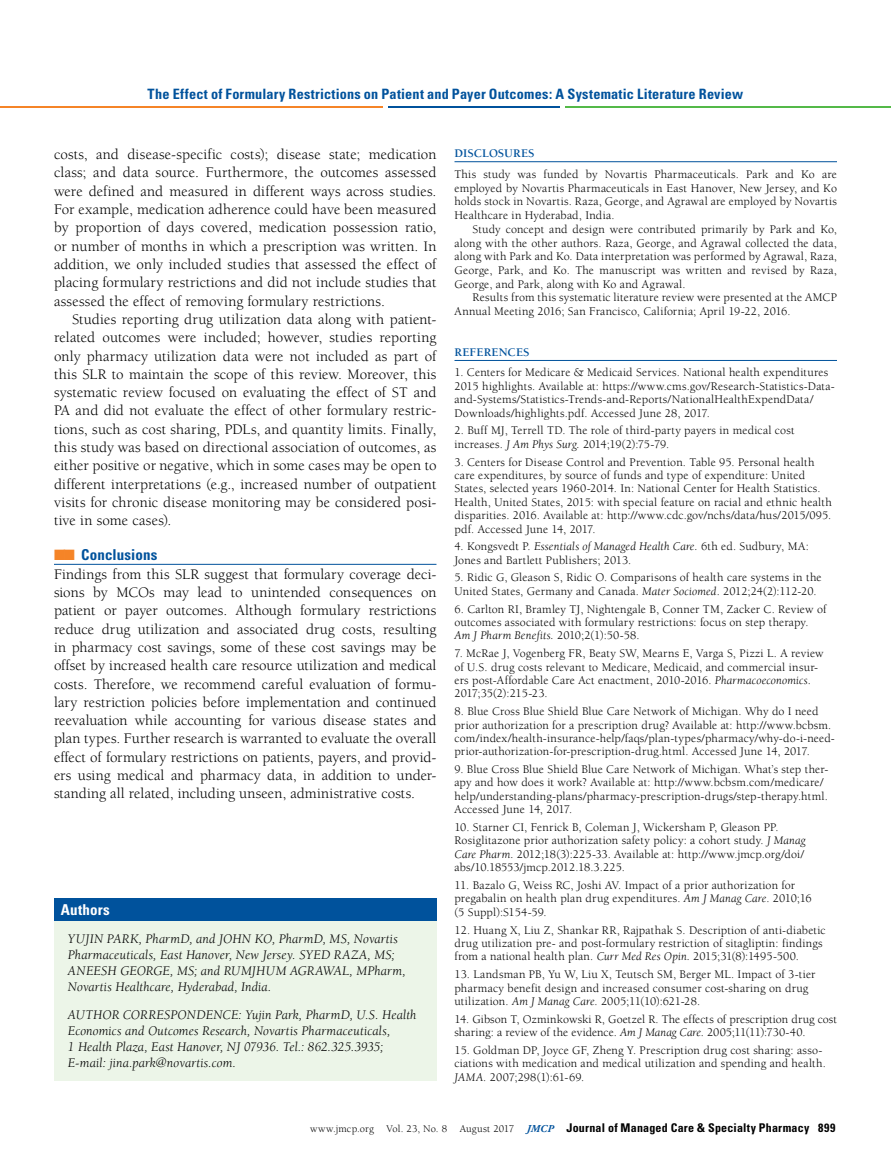
<style>
.page{position:relative;width:891px;height:1175px;background:#fff}
.page>*{position:absolute;margin:0;border:0;box-sizing:border-box;transform-origin:0 0}
.t1{font:15px/18.3px "Berkeley Pro";letter-spacing:.005em;color:#000;text-align:justify}
.t2{font:700 condensed 15px "Univers";letter-spacing:.01em;color:#00529c}
.t3{font:700 condensed 15px "Univers";letter-spacing:.02em;color:#fff}
.t4{font:700 condensed 14.25px "Univers";letter-spacing:.015em;color:#00529c}
.t5{font:italic 13.5px/15.8px "Berkeley Pro";letter-spacing:.01em;color:#000}
.t6{font:12px/13.4px "Berkeley Pro";letter-spacing:.015em;color:#000}
.t7{font:700 condensed 12px "Univers";letter-spacing:.015em;color:#000}
.t8{font:700 12px "Berkeley Pro";letter-spacing:.005em;color:#00529c}
.s1{color:#f58427}
.s2{font-style:italic}
.s3{font-family:"Berkeley Pro";font-weight:400;font-stretch:normal;font-size:10.5px}
.s4{font-family:"Adobe Garamond Pro";font-style:italic;font-stretch:normal;font-size:10.5px;color:#00529c}
</style>
<div class="page">
<hr style="left:0;top:107px;width:383px;height:1px;background:#f58427">
<hr style="left:388px;top:107px;width:172px;height:1px;background:#00529c">
<hr style="left:565px;top:107px;width:326px;height:1px;background:#54b948">
<hr style="left:54px;top:564px;width:382px;height:1px;background:#00529c">
<div style="left:54px;top:898px;width:383px;height:182px;background:#ecf5e8"></div>
<div style="left:54px;top:898px;width:383px;height:22px;background:#00529c"></div>
<hr style="left:455px;top:161px;width:382px;height:1px;background:#00529c">
<hr style="left:455px;top:360px;width:382px;height:1px;background:#00529c">
<p class="t4" style="left:148px;top:85px;width:597px">The Effect of Formulary Restrictions on Patient and Payer Outcomes: A Systematic Literature Review</p>
<p class="t1" style="left:54px;top:145px;width:384px">costs, and disease-specific costs); disease state; medication class; and data source. Furthermore, the outcomes assessed were defined and measured in different ways across studies.<br>For example, medication adherence could have been measured by proportion of days covered, medication possession ratio, or number of months in which a prescription was written. In addition, we only included studies that assessed the effect of placing formulary restrictions and did not include studies that assessed the effect of removing formulary restrictions.</p>
<p class="t1" style="left:54px;top:310px;width:384px;text-indent:18px">Studies reporting drug utilization data along with patient&shy;related outcomes were included; however, studies reporting only pharmacy utilization data were not included as part of this SLR to maintain the scope of this review. Moreover, this systematic review focused on evaluating the effect of ST and PA and did not evaluate the effect of other formulary restric&shy;tions, such as cost sharing, PDLs, and quantity limits. Finally, this study was based on directional association of outcomes, as either positive or negative, which in some cases may be open to different interpretations (e.g., increased number of outpatient visits for chronic disease monitoring may be considered posi&shy;tive in some cases).</p>
<p class="t2" style="left:54px;top:545px;width:105px"><span class="s1">■■</span> Conclusions</p>
<p class="t1" style="left:54px;top:565px;width:384px">Findings from this SLR suggest that formulary coverage deci&shy;sions by MCOs may lead to unintended consequences on patient or payer outcomes. Although formulary restrictions reduce drug utilization and associated drug costs, resulting in pharmacy cost savings, some of these cost savings may be offset by increased health care resource utilization and medical costs. Therefore, we recommend careful evaluation of formu&shy;lary restriction policies before implementation and continued reevaluation while accounting for various disease states and plan types. Further research is warranted to evaluate the overall effect of formulary restrictions on patients, payers, and provid&shy;ers using medical and pharmacy data, in addition to under&shy;standing all related, including unseen, administrative costs.</p>
<p class="t3" style="left:61px;top:900px;width:51px">Authors</p>
<p class="t5" style="left:68px;top:931px;width:339px">YUJIN PARK, PharmD, and JOHN KO, PharmD, MS, Novartis Pharmaceuticals, East Hanover, New Jersey. SYED RAZA, MS; ANEESH GEORGE, MS; and RUMJHUM AGRAWAL, MPharm, Novartis Healthcare, Hyderabad, India.</p>
<p class="t5" style="left:68px;top:1007px;width:350px">AUTHOR CORRESPONDENCE: Yujin Park, PharmD, U.S. Health Economics and Outcomes Research, Novartis Pharmaceuticals,<br>1 Health Plaza, East Hanover, NJ 07936. Tel.: 862.325.3935; E-mail: jina.park@novartis.com.</p>
<p class="t8" style="left:455px;top:146px;width:82px">DISCLOSURES</p>
<p class="t6" style="left:455px;top:167px;width:384px;text-align:justify">This study was funded by Novartis Pharmaceuticals. Park and Ko are employed by Novartis Pharmaceuticals in East Hanover, New Jersey, and Ko holds stock in Novartis. Raza, George, and Agrawal are employed by Novartis Healthcare in Hyderabad, India.</p>
<p class="t6" style="left:455px;top:222px;width:384px;text-align:justify;text-indent:18px">Study concept and design were contributed primarily by Park and Ko, along with the other authors. Raza, George, and Agrawal collected the data, along with Park and Ko. Data interpretation was performed by Agrawal, Raza, George, Park, and Ko. The manuscript was written and revised by Raza, George, and Park, along with Ko and Agrawal.</p>
<p class="t6" style="left:455px;top:291px;width:384px;text-indent:18px">Results from this systematic literature review were presented at the AMCP<br>Annual Meeting 2016; San Francisco, California; April 19-22, 2016.</p>
<p class="t8" style="left:455px;top:345px;width:77px">REFERENCES</p>
<p class="t6" style="left:455px;top:366px;width:382px">1. Centers for Medicare &amp; Medicaid Services. National health expenditures 2015 highlights. Available at: https://www.cms.gov/Research-Statistics-Data&shy;and-Systems/Statistics-Trends-and-Reports/NationalHealthExpendData/ Downloads/highlights.pdf. Accessed June 28, 2017.</p>
<p class="t6" style="left:455px;top:424px;width:342px">2. Buff MJ, Terrell TD. The role of third-party payers in medical cost increases. <span class="s2">J Am Phys Surg.</span> 2014;19(2):75-79.</p>
<p class="t6" style="left:455px;top:455px;width:379px">3. Centers for Disease Control and Prevention. Table 95. Personal health care expenditures, by source of funds and type of expenditure: United States, selected years 1960-2014. In: National Center for Health Statistics.<br>Health, United States, 2015: with special feature on racial and ethnic health disparities. 2016. Available at: http://www.cdc.gov/nchs/data/hus/2015/095. pdf. Accessed June 14, 2017.</p>
<p class="t6" style="left:455px;top:540px;width:356px">4. Kongsvedt P. <span class="s2">Essentials of Managed Health Care.</span> 6th ed. Sudbury, MA:<br>Jones and Bartlett Publishers; 2013.</p>
<p class="t6" style="left:455px;top:571px;width:369px">5. Ridic G, Gleason S, Ridic O. Comparisons of health care systems in the<br>United States, Germany and Canada. <span class="s2">Mater Sociomed</span>. 2012;24(2):112-20.</p>
<p class="t6" style="left:455px;top:602px;width:373px">6. Carlton RI, Bramley TJ, Nightengale B, Conner TM, Zacker C. Review of outcomes associated with formulary restrictions: focus on step therapy.<br><span class="s2">Am J Pharm Benefits.</span> 2010;2(1):50-58.</p>
<p class="t6" style="left:455px;top:647px;width:371px">7. McRae J, Vogenberg FR, Beaty SW, Mearns E, Varga S, Pizzi L. A review of U.S. drug costs relevant to Medicare, Medicaid, and commercial insur&shy;ers post-Affordable Care Act enactment, 2010-2016. <span class="s2">Pharmacoeconomics</span>.<br>2017;35(2):215-23.</p>
<p class="t6" style="left:455px;top:704px;width:382px">8. Blue Cross Blue Shield Blue Care Network of Michigan. Why do I need prior authorization for a prescription drug? Available at: http://www.bcbsm. com/index/health-insurance-help/faqs/plan-types/pharmacy/why-do-i-need&shy;prior-authorization-for-prescription-drug.html. Accessed June 14, 2017.</p>
<p class="t6" style="left:455px;top:762px;width:375px">9. Blue Cross Blue Shield Blue Care Network of Michigan. What’s step ther&shy;apy and how does it work? Available at: http://www.bcbsm.com/medicare/ help/understanding-plans/pharmacy-prescription-drugs/step-therapy.html.<br>Accessed June 14, 2017.</p>
<p class="t6" style="left:455px;top:820px;width:353px">10. Starner CI, Fenrick B, Coleman J, Wickersham P, Gleason PP.<br>Rosiglitazone prior authorization safety policy: a cohort study. <span class="s2">J Manag Care Pharm.</span> 2012;18(3):225-33. Available at: http://www.jmcp.org/doi/ abs/10.18553/jmcp.2012.18.3.225.</p>
<p class="t6" style="left:455px;top:878px;width:359px">11. Bazalo G, Weiss RC, Joshi AV. Impact of a prior authorization for pregabalin on health plan drug expenditures. <span class="s2">Am J Manag Care</span>. 2010;16 (5 Suppl):S154-59.</p>
<p class="t6" style="left:455px;top:923px;width:373px">12. Huang X, Liu Z, Shankar RR, Rajpathak S. Description of anti-diabetic drug utilization pre- and post-formulary restriction of sitagliptin: findings from a national health plan. <span class="s2">Curr Med Res Opin.</span> 2015;31(8):1495-500.</p>
<p class="t6" style="left:455px;top:967px;width:362px">13. Landsman PB, Yu W, Liu X, Teutsch SM, Berger ML. Impact of 3-tier pharmacy benefit design and increased consumer cost-sharing on drug utilization. <span class="s2">Am J Manag Care</span>. 2005;11(10):621-28.</p>
<p class="t6" style="left:455px;top:1012px;width:384px">14. Gibson T, Ozminkowski R, Goetzel R. The effects of prescription drug cost sharing: a review of the evidence. <span class="s2">Am J Manag Care</span>. 2005;11(11):730-40.</p>
<p class="t6" style="left:455px;top:1043px;width:373px">15. Goldman DP, Joyce GF, Zheng Y. Prescription drug cost sharing: asso&shy;ciations with medication and medical utilization and spending and health.<br><span class="s2">JAMA</span>. 2007;298(1):61-69.</p>
<p class="t7" style="left:310px;top:1120px;width:527px"><span class="s3">www.jmcp.org Vol. 23, No. 8 August 2017</span> <span class="s4">JMCP</span> Journal of Managed Care &amp; Specialty Pharmacy 899</p>
</div>
